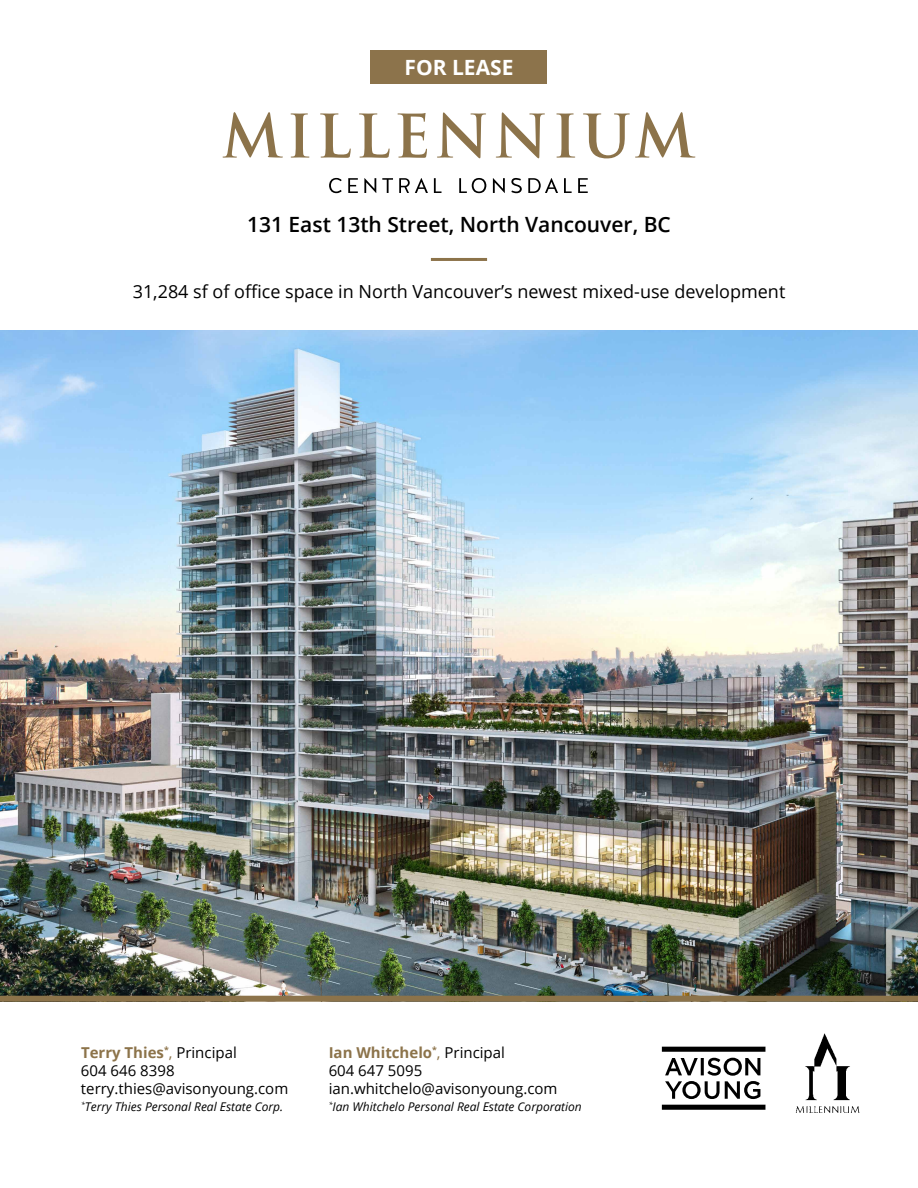
<style>
.page{position:relative;width:918px;height:1188px;background:#fff}
.page>*{position:absolute;margin:0;border:0;box-sizing:border-box;transform-origin:0 0}
.t1{font:600 21px "Open Sans";color:#000}
.t2{font:700 21px "Open Sans";color:#fff}
.t3{font:18px "Open Sans";color:#000}
.t4{font:15px/18px "Open Sans";color:#000}
.t5{font:italic 12px "Open Sans";color:#000}
.s1{font-weight:700;color:#8c734a}
.s2{color:#8c734a}
</style>
<div class="page">
<img style="left:1px;top:330px;width:917px;height:666px">
<svg style="left:662px;top:1047px;width:103px;height:5px"></svg>
<svg style="left:662px;top:1105px;width:103px;height:5px"></svg>
<svg style="left:665px;top:1058px;width:95px;height:41px"></svg>
<img style="left:795px;top:1033px;width:64px;height:80px">
<svg style="left:223px;top:112px;width:60px;height:46px"></svg>
<svg style="left:291px;top:113px;width:18px;height:45px"></svg>
<svg style="left:320px;top:113px;width:31px;height:45px"></svg>
<svg style="left:359px;top:113px;width:31px;height:45px"></svg>
<svg style="left:397px;top:113px;width:30px;height:45px"></svg>
<svg style="left:437px;top:112px;width:49px;height:46px"></svg>
<svg style="left:496px;top:112px;width:49px;height:46px"></svg>
<svg style="left:556px;top:113px;width:19px;height:45px"></svg>
<svg style="left:583px;top:112px;width:112px;height:46px"></svg>
<svg style="left:329px;top:178px;width:13px;height:15px"></svg>
<svg style="left:348px;top:178px;width:10px;height:15px"></svg>
<svg style="left:364px;top:178px;width:12px;height:15px"></svg>
<svg style="left:382px;top:178px;width:11px;height:15px"></svg>
<svg style="left:399px;top:178px;width:29px;height:15px"></svg>
<svg style="left:434px;top:178px;width:8px;height:15px"></svg>
<svg style="left:459px;top:178px;width:27px;height:15px"></svg>
<svg style="left:493px;top:178px;width:12px;height:15px"></svg>
<svg style="left:511px;top:178px;width:11px;height:15px"></svg>
<svg style="left:528px;top:178px;width:30px;height:15px"></svg>
<svg style="left:564px;top:178px;width:8px;height:15px"></svg>
<svg style="left:578px;top:178px;width:10px;height:15px"></svg>
<div style="left:0;top:996px;width:918px;height:6px;background:#8c734a"></div>
<div style="left:371px;top:51px;width:176px;height:33px;background:#8c734b"></div>
<hr style="left:431px;top:258px;width:56px;height:3px;background:#8c734a">
<h1 class="t2" style="left:405px;top:53px;width:111px">FOR LEASE</h1>
<h1 class="t1" style="left:247px;top:210px;width:425px">131 East 13th Street, North Vancouver, BC</h1>
<p class="t3" style="left:133px;top:279px;width:654px">31,284 sf of office space in North Vancouver’s newest mixed-use development</p>
<p class="t4" style="left:81px;top:1043px;width:209px"><span class="s1">Terry Thies</span><sup>*</sup><span class="s2">,</span> Principal<br>604 646 8398 terry.thies@avisonyoung.com</p>
<p class="t5" style="left:81px;top:1098px;width:204px"><sup>*</sup>Terry Thies Personal Real Estate Corp.</p>
<p class="t4" style="left:329px;top:1043px;width:230px"><span class="s1">Ian Whitchelo</span><sup>*</sup><span class="s2">,</span> Principal<br>604 647 5095 ian.whitchelo@avisonyoung.com</p>
<p class="t5" style="left:329px;top:1098px;width:255px"><sup>*</sup>Ian Whitchelo Personal Real Estate Corporation</p>
</div>
